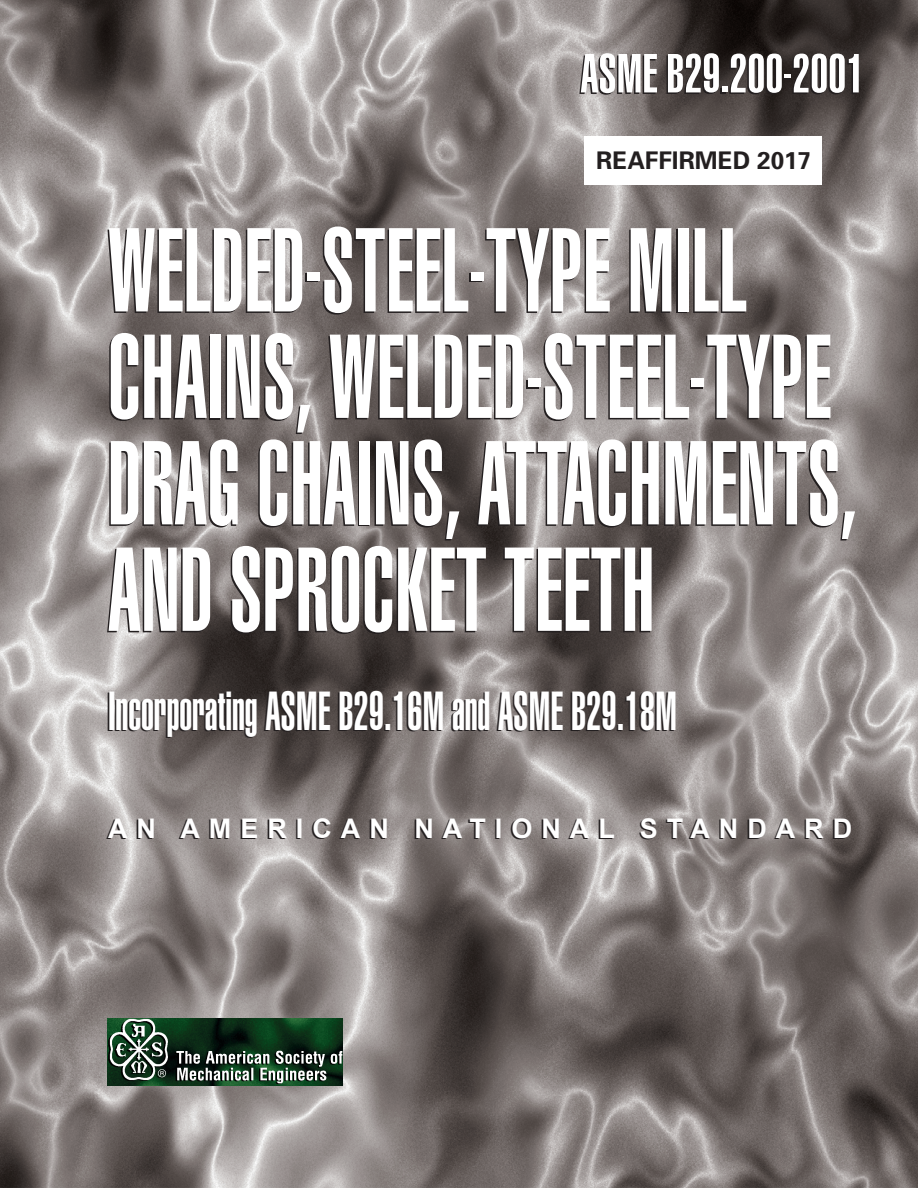
<style>
.page{position:relative;width:918px;height:1188px;background:#fff}
.page>*{position:absolute;margin:0;border:0;box-sizing:border-box;transform-origin:0 0}
.t1{font:900 extra-condensed 117px/106.5px "Helvetica";color:#fff;scale:.85 1}
.t2{font:900 extra-condensed 54px "Helvetica";color:#fff;scale:.85 1}
.t3{font:900 extra-condensed 54px "Helvetica";color:#fff}
.t4{font:700 27px "Arial";letter-spacing:.335em;color:#fff}
.t5{font:700 24.3px "Univers";color:#231f20}
</style>
<div class="page">
<img style="left:0;top:0;width:918px;height:1188px">
<img style="left:107px;top:1019px;width:235px;height:67px">
<img style="left:109px;top:1017px;width:235px;height:67px">
<div style="left:584px;top:136px;width:237px;height:48px;background:#fff"></div>
<p class="t3" style="left:581px;top:42px;width:285px">ASME B29.200-2001</p>
<p class="t5" style="left:596px;top:146px;width:216px">REAFFIRMED 2017</p>
<p class="t1" style="left:108px;top:219px;width:883px">WELDED-STEEL-TYPE MILL<br>CHAINS, WELDED-STEEL-TYPE<br>DRAG CHAINS, ATTACHMENTS,<br>AND SPROCKET TEETH</p>
<p class="t2" style="left:108px;top:680px;width:671px">Incorporating ASME B29.16M and ASME B29.18M</p>
<p class="t4" style="left:108px;top:810px;width:746px">AN AMERICAN NATIONAL STANDARD</p>
</div>
